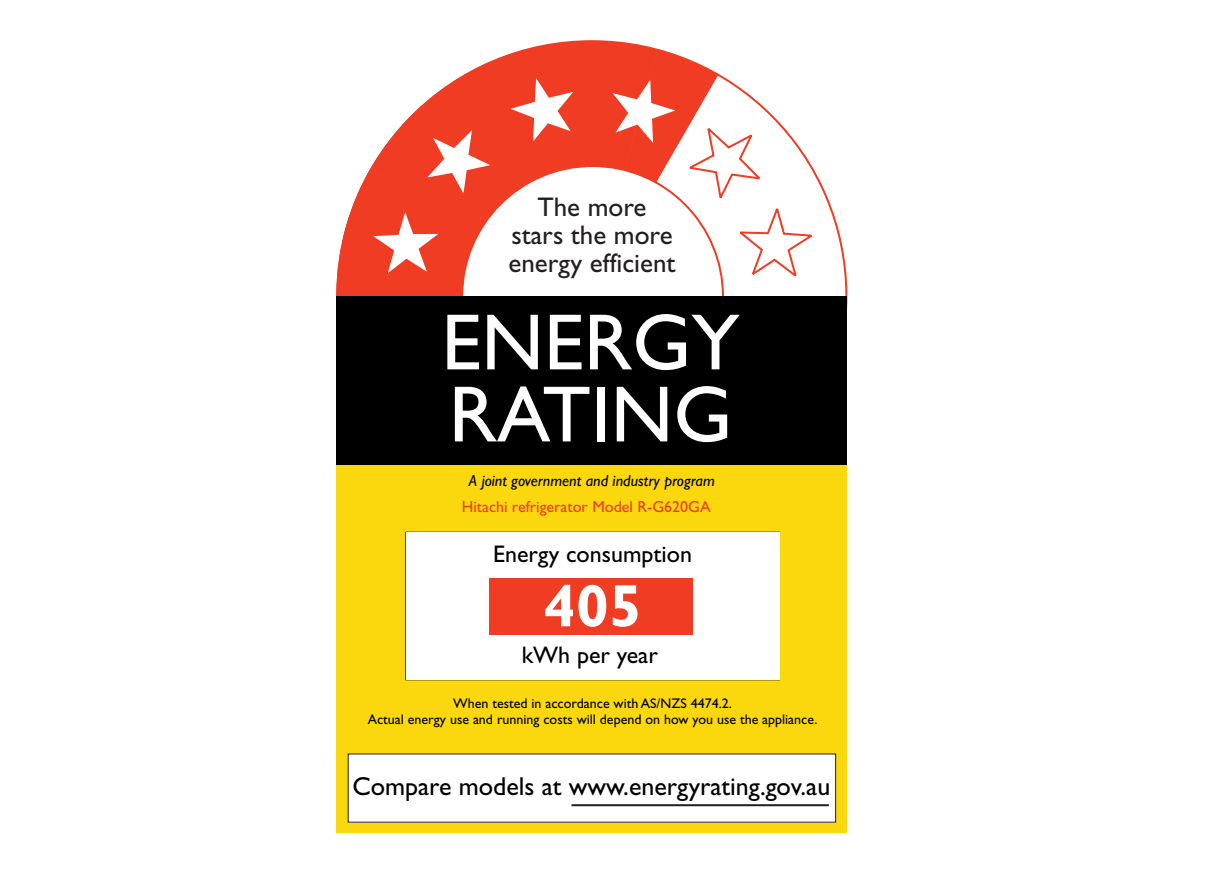
<style>
.page{position:relative;width:1223px;height:875px;background:#fff}
.page>*{position:absolute;margin:0;border:0;box-sizing:border-box;transform-origin:0 0}
.t1{font:80px/72px "Gill Sans";color:#fff}
.t2{font:700 60px "Gill Sans";color:#fff}
.t3{font:27px/28px "Gill Sans";color:#231f20;text-align:center}
.t4{font:26px "Gill Sans";color:#000}
.t5{font:24px "Gill Sans";color:#000}
.t6{font:italic 16px "Gill Sans";color:#000}
.t7{font:16px "Gill Sans";color:#ef3c22}
.t8{font:14px/16.8px "Gill Sans";color:#000;text-align:center}
</style>
<div class="page">
<svg style="left:336px;top:41px;width:501px;height:359px"></svg>
<div style="left:337px;top:299px;width:510px;height:533px;background:#fbd80d"></div>
<div style="left:337px;top:296px;width:510px;height:169px;background:#000"></div>
<div style="left:406px;top:532px;width:373px;height:148px;background:#fff"></div>
<div style="left:490px;top:578px;width:203px;height:56px;background:#ef3c22"></div>
<div style="left:348px;top:753px;width:488px;height:69px;background:#fff"></div>
<hr style="left:571px;top:804px;width:258px;height:2px;background:#231f20">
<h3 class="t3" style="left:508px;top:193px;width:168px">The more stars the more energy efficient</h3>
<h1 class="t1" style="left:441px;top:307px;width:300px">ENERGY<br>RATING</h1>
<p class="t6" style="left:469px;top:471px;width:247px">A joint government and industry program</p>
<p class="t7" style="left:462px;top:497px;width:251px">Hitachi refrigerator Model R-G620GA</p>
<h3 class="t5" style="left:493px;top:540px;width:200px">Energy consumption</h3>
<h2 class="t2" style="left:543px;top:570px;width:101px">405</h2>
<h3 class="t5" style="left:522px;top:640px;width:138px">kWh per year</h3>
<p class="t8" style="left:368px;top:694px;width:451px">When tested in accordance with AS/NZS 4474.2.<br>Actual energy use and running costs will depend on how you use the appliance.</p>
<h3 class="t4" style="left:352px;top:771px;width:480px">Compare models at www.energyrating.gov.au</h3>
</div>
